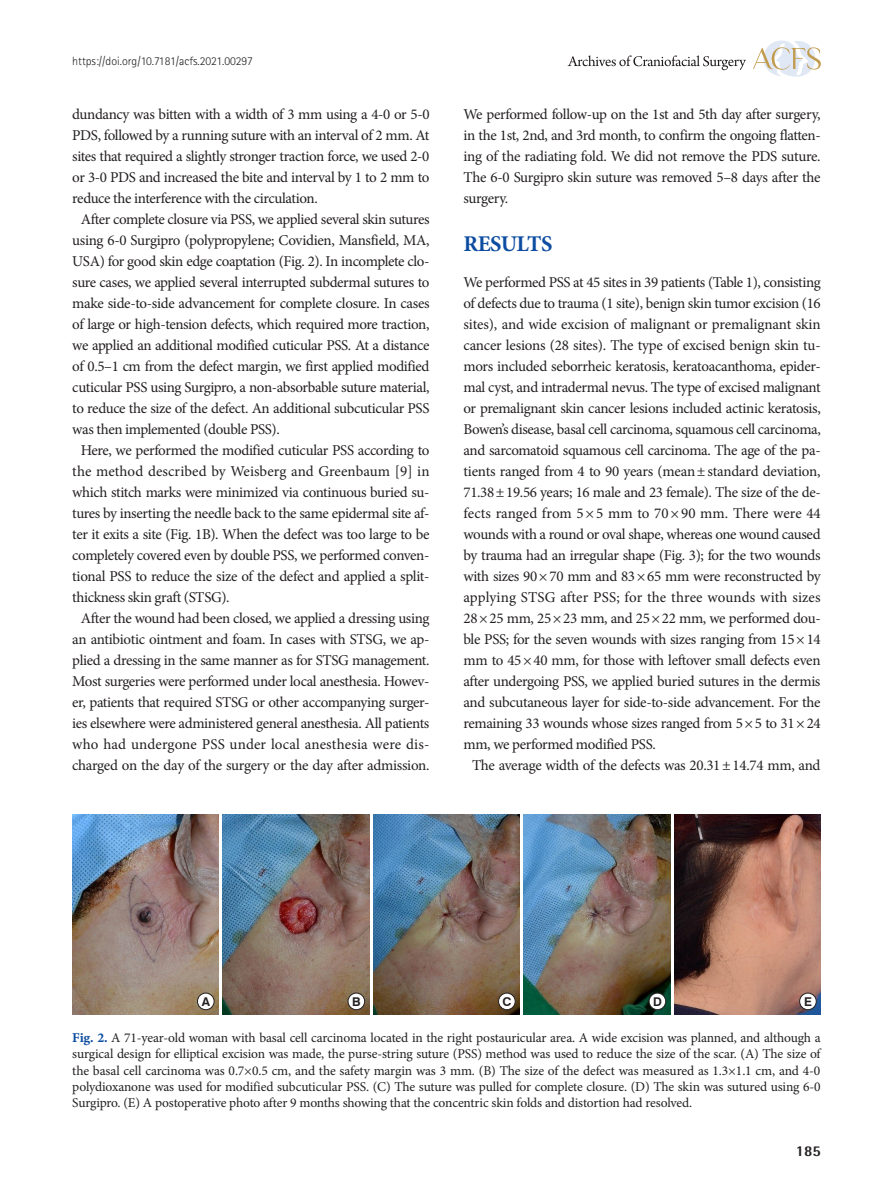
<style>
.page{position:relative;width:893px;height:1191px;background:#fff}
.page>*{position:absolute;margin:0;border:0;box-sizing:border-box;transform-origin:0 0}
.대제목{font:700 22.5px "Minion Pro";letter-spacing:-.025em;color:#0d4da1}
.본문{font:15px/21px "Minion Pro";letter-spacing:-.025em;color:#231f20;text-align:justify}
.본문_0{font:15px/21px "Minion Pro";letter-spacing:-.025em;color:#231f20;text-align:justify}
.t1{font:800 15px "Rotis Semi Sans Std";color:#231f20}
.표그림제목{font:13.5px/16.2px "Minion Pro";letter-spacing:-.015em;color:#231f20;text-align:justify}
.t2{font:700 12.15px "Swiss 721 BT";color:#231f20}
.t3{font:300 12px "Rotis Sans Serif Std";color:#231f20}
.s1{font-family:"Minion Pro Bold Capt";color:#0d4da1}
</style>
<div class="page">
<svg style="left:753px;top:40px;width:68px;height:37px"></svg>
<svg style="left:568px;top:55px;width:178px;height:15px"></svg>
<img style="left:72px;top:814px;width:147px;height:200px">
<img style="left:223px;top:814px;width:146px;height:200px">
<img style="left:373px;top:814px;width:147px;height:200px">
<img style="left:524px;top:814px;width:146px;height:200px">
<img style="left:674px;top:814px;width:147px;height:200px">
<div style="left:197px;top:993px;width:17px;height:16px;background:#fff;border-radius:50%"></div>
<div style="left:197px;top:993px;width:17px;height:17px;border:1px solid #231f20;border-radius:50%"></div>
<div style="left:348px;top:993px;width:17px;height:16px;background:#fff;border-radius:50%"></div>
<div style="left:348px;top:993px;width:17px;height:17px;border:1px solid #231f20;border-radius:50%"></div>
<div style="left:499px;top:993px;width:16px;height:16px;background:#fff;border-radius:50%"></div>
<div style="left:498px;top:993px;width:17px;height:17px;border:1px solid #231f20;border-radius:50%"></div>
<div style="left:649px;top:993px;width:17px;height:16px;background:#fff;border-radius:50%"></div>
<div style="left:649px;top:993px;width:17px;height:17px;border:1px solid #231f20;border-radius:50%"></div>
<div style="left:800px;top:993px;width:16px;height:16px;background:#fff;border-radius:50%"></div>
<div style="left:799px;top:993px;width:17px;height:17px;border:1px solid #231f20;border-radius:50%"></div>
<p class="t3" style="left:72px;top:54px;width:182px">https://doi.org/10.7181/acfs.2021.00297</p>
<p class="본문" style="left:72px;top:103px;width:359px">dundancy was bitten with a width of 3 mm using a 4-0 or 5-0<br>PDS, followed by a running suture with an interval of 2 mm. At sites that required a slightly stronger traction force, we used 2-0 or 3-0 PDS and increased the bite and interval by 1 to 2 mm to reduce the interference with the circulation.</p>
<p class="본문" style="left:72px;top:208px;width:359px;text-indent:9px">After complete closure via PSS, we applied several skin sutures using 6-0 Surgipro (polypropylene; Covidien, Mansfield, MA, USA) for good skin edge coaptation (Fig. 2). In incomplete clo&shy;sure cases, we applied several interrupted subdermal sutures to make side-to-side advancement for complete closure. In cases of large or high-tension defects, which required more traction, we applied an additional modified cuticular PSS. At a distance of 0.5–1 cm from the defect margin, we first applied modified cuticular PSS using Surgipro, a non-absorbable suture material, to reduce the size of the defect. An additional subcuticular PSS was then implemented (double PSS).</p>
<p class="본문" style="left:72px;top:439px;width:359px;text-indent:9px">Here, we performed the modified cuticular PSS according to the method described by Weisberg and Greenbaum [9] in which stitch marks were minimized via continuous buried su&shy;tures by inserting the needle back to the same epidermal site af&shy;ter it exits a site (Fig. 1B). When the defect was too large to be completely covered even by double PSS, we performed conven&shy;tional PSS to reduce the size of the defect and applied a split&shy;thickness skin graft (STSG).</p>
<p class="본문" style="left:72px;top:607px;width:359px;text-align:center">After the wound had been closed, we applied a dressing using an antibiotic ointment and foam. In cases with STSG, we ap&shy;plied a dressing in the same manner as for STSG management.<br>Most surgeries were performed under local anesthesia. Howev&shy;er, patients that required STSG or other accompanying surger&shy;ies elsewhere were administered general anesthesia. All patients who had undergone PSS under local anesthesia were dis&shy;charged on the day of the surgery or the day after admission.</p>
<p class="본문" style="left:463px;top:103px;width:359px">We performed follow-up on the 1st and 5th day after surgery, in the 1st, 2nd, and 3rd month, to confirm the ongoing flatten&shy;ing of the radiating fold. We did not remove the PDS suture.<br>The 6-0 Surgipro skin suture was removed 5–8 days after the surgery.</p>
<p class="대제목" style="left:463px;top:228px;width:90px">RESULTS</p>
<p class="본문_0" style="left:463px;top:271px;width:359px">We performed PSS at 45 sites in 39 patients (Table 1), consisting of defects due to trauma (1 site), benign skin tumor excision (16 sites), and wide excision of malignant or premalignant skin cancer lesions (28 sites). The type of excised benign skin tu&shy;mors included seborrheic keratosis, keratoacanthoma, epider&shy;mal cyst, and intradermal nevus. The type of excised malignant or premalignant skin cancer lesions included actinic keratosis, Bowen’s disease, basal cell carcinoma, squamous cell carcinoma, and sarcomatoid squamous cell carcinoma. The age of the pa&shy;tients ranged from 4 to 90 years (mean± standard deviation, 71.38± 19.56 years; 16 male and 23 female). The size of the de&shy;fects ranged from 5 × 5 mm to 70 × 90 mm. There were 44 wounds with a round or oval shape, whereas one wound caused by trauma had an irregular shape (Fig. 3); for the two wounds with sizes 90× 70 mm and 83× 65 mm were reconstructed by applying STSG after PSS; for the three wounds with sizes 28× 25 mm, 25× 23 mm, and 25× 22 mm, we performed dou&shy;ble PSS; for the seven wounds with sizes ranging from 15× 14 mm to 45× 40 mm, for those with leftover small defects even after undergoing PSS, we applied buried sutures in the dermis and subcutaneous layer for side-to-side advancement. For the remaining 33 wounds whose sizes ranged from 5× 5 to 31× 24 mm, we performed modified PSS.</p>
<p class="본문" style="left:472px;top:754px;width:350px">The average width of the defects was 20.31± 14.74 mm, and</p>
<p class="t2" style="left:202px;top:994px;width:10px">A</p>
<p class="t2" style="left:352px;top:994px;width:10px">B</p>
<p class="t2" style="left:502px;top:994px;width:10px">C</p>
<p class="t2" style="left:653px;top:994px;width:10px">D</p>
<p class="t2" style="left:804px;top:994px;width:9px">E</p>
<p class="표그림제목" style="left:72px;top:1030px;width:750px"><span class="s1">Fig. 2.</span> A 71-year-old woman with basal cell carcinoma located in the right postauricular area. A wide excision was planned, and although a surgical design for elliptical excision was made, the purse-string suture (PSS) method was used to reduce the size of the scar. (A) The size of the basal cell carcinoma was 0.7×0.5 cm, and the safety margin was 3 mm. (B) The size of the defect was measured as 1.3×1.1 cm, and 4-0 polydioxanone was used for modified subcuticular PSS. (C) The suture was pulled for complete closure. (D) The skin was sutured using 6-0<br>Surgipro. (E) A postoperative photo after 9 months showing that the concentric skin folds and distortion had resolved.</p>
<p class="t1" style="left:796px;top:1141px;width:27px">185</p>
</div>
